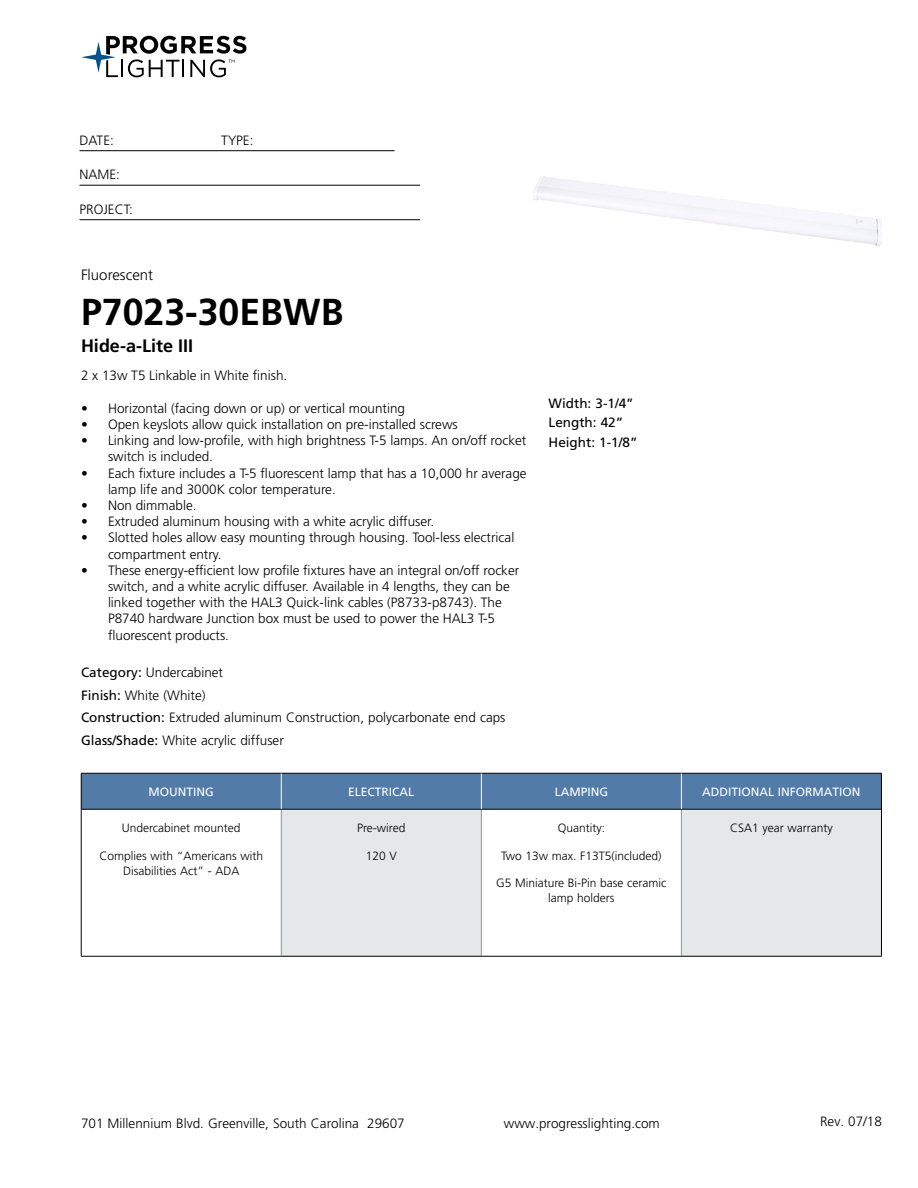
<style>
.page{position:relative;width:918px;height:1188px;background:#fff}
.page>*{position:absolute;margin:0;border:0;box-sizing:border-box;transform-origin:0 0}
.t1{font:700 37.5px "Frutiger LT Std";color:#000}
.t2{font:700 18px "Frutiger LT Std";color:#000}
.t3{font:300 15px "Frutiger LT Std";color:#000}
.t4{font:300 13.5px/16.2px "Frutiger LT Std";color:#000}
.t5{font:13.5px/19.5px "Frutiger LT Std";color:#000}
.t6{font:300 12px/15px "Frutiger LT Std";color:#000;text-align:center}
.t7{font:12px "Frutiger LT Std";color:#fff}
.s1{font-weight:400}
</style>
<div class="page">
<svg style="left:81px;top:36px;width:165px;height:41px"></svg>
<hr style="left:80px;top:150px;width:314px;height:1px;background:#000">
<hr style="left:80px;top:185px;width:340px;height:1px;background:#000">
<hr style="left:80px;top:219px;width:340px;height:1px;background:#000">
<div style="left:82px;top:774px;width:799px;height:35px;background:#527ba8"></div>
<div style="left:281px;top:809px;width:200px;height:147px;background:#e6e7e8"></div>
<div style="left:681px;top:809px;width:200px;height:147px;background:#e6e7e8"></div>
<hr style="left:281px;top:810px;width:1px;height:146px;background:#939598">
<hr style="left:481px;top:810px;width:1px;height:146px;background:#939598">
<hr style="left:681px;top:810px;width:1px;height:146px;background:#939598">
<hr style="left:81px;top:809px;width:200px;height:1px;background:#000">
<hr style="left:281px;top:809px;width:200px;height:1px;background:#000">
<hr style="left:481px;top:809px;width:200px;height:1px;background:#000">
<hr style="left:681px;top:809px;width:200px;height:1px;background:#000">
<hr style="left:81px;top:956px;width:200px;height:1px;background:#000">
<hr style="left:281px;top:956px;width:200px;height:1px;background:#000">
<hr style="left:481px;top:956px;width:200px;height:1px;background:#000">
<hr style="left:681px;top:956px;width:201px;height:1px;background:#000">
<hr style="left:81px;top:773px;width:200px;height:1px;background:#000">
<hr style="left:81px;top:773px;width:1px;height:36px;background:#000">
<hr style="left:281px;top:773px;width:200px;height:1px;background:#000">
<hr style="left:481px;top:773px;width:200px;height:1px;background:#000">
<hr style="left:681px;top:773px;width:201px;height:1px;background:#000">
<hr style="left:881px;top:773px;width:1px;height:36px;background:#000">
<hr style="left:81px;top:809px;width:1px;height:147px;background:#000">
<hr style="left:881px;top:809px;width:1px;height:147px;background:#000">
<hr style="left:281px;top:773px;width:1px;height:36px;background:#fff">
<hr style="left:681px;top:773px;width:1px;height:36px;background:#fff">
<hr style="left:481px;top:773px;width:1px;height:36px;background:#fff">
<img style="left:533px;top:176px;width:349px;height:71px">
<p class="t4" style="left:80px;top:132px;width:36px">DATE:</p>
<p class="t4" style="left:221px;top:132px;width:34px">TYPE:</p>
<p class="t4" style="left:80px;top:167px;width:42px">NAME:</p>
<p class="t4" style="left:80px;top:201px;width:55px">PROJECT:</p>
<p class="t3" style="left:81px;top:266px;width:74px">Fluorescent</p>
<h1 class="t1" style="left:81px;top:290px;width:264px">P7023-30EBWB</h1>
<h2 class="t2" style="left:81px;top:335px;width:114px">Hide-a-Lite III</h2>
<p class="t4" style="left:81px;top:368px;width:208px">2 x 13w T5 Linkable in White finish.</p>
<p class="t4" style="left:81px;top:400px;width:326px">• Horizontal (facing down or up) or vertical mounting</p>
<p class="t4" style="left:81px;top:416px;width:378px">• Open keyslots allow quick installation on pre-installed screws</p>
<p class="t4" style="left:108px;top:433px;width:420px;text-indent:-27px">• Linking and low-profile, with high brightness T-5 lamps. An on/off rocket switch is included.</p>
<p class="t4" style="left:108px;top:465px;width:420px;text-indent:-27px">• Each fixture includes a T-5 fluorescent lamp that has a 10,000 hr average lamp life and 3000K color temperature.</p>
<p class="t4" style="left:81px;top:497px;width:117px">• Non dimmable.</p>
<p class="t4" style="left:81px;top:514px;width:355px">• Extruded aluminum housing with a white acrylic diffuser.</p>
<p class="t4" style="left:108px;top:530px;width:408px;text-indent:-27px">• Slotted holes allow easy mounting through housing. Tool-less electrical compartment entry.</p>
<p class="t4" style="left:108px;top:562px;width:413px;text-indent:-27px">• These energy-efficient low profile fixtures have an integral on/off rocker switch, and a white acrylic diffuser. Available in 4 lengths, they can be linked together with the HAL3 Quick-link cables (P8733-p8743). The P8740 hardware Junction box must be used to power the HAL3 T-5 fluorescent products.</p>
<p class="t4" style="left:81px;top:661px;width:426px;line-height:22.5px"><span class="s1">Category:</span> Undercabinet<br><span class="s1">Finish:</span> White (White)<br><span class="s1">Construction:</span> Extruded aluminum Construction, polycarbonate end caps <span class="s1">Glass/Shade:</span> White acrylic diffuser</p>
<p class="t7" style="left:149px;top:785px;width:67px">MOUNTING</p>
<p class="t7" style="left:348px;top:785px;width:68px">ELECTRICAL</p>
<p class="t7" style="left:555px;top:785px;width:55px">LAMPING</p>
<p class="t7" style="left:702px;top:785px;width:160px">ADDITIONAL INFORMATION</p>
<p class="t6" style="left:122px;top:820px;width:120px">Undercabinet mounted</p>
<p class="t6" style="left:99px;top:848px;width:165px">Complies with “Americans with<br>Disabilities Act” - ADA</p>
<p class="t5" style="left:549px;top:393px;width:90px">Width: 3-1/4”<br>Length: 42”<br>Height: 1-1/8”</p>
<p class="t6" style="left:357px;top:820px;width:50px">Pre-wired</p>
<p class="t6" style="left:366px;top:848px;width:33px">120 V</p>
<p class="t6" style="left:558px;top:820px;width:49px">Quantity:</p>
<p class="t6" style="left:501px;top:848px;width:162px">Two 13w max. F13T5(included)</p>
<p class="t6" style="left:496px;top:876px;width:172px">G5 Miniature Bi-Pin base ceramic lamp holders</p>
<p class="t6" style="left:730px;top:820px;width:104px">CSA1 year warranty</p>
<p class="t4" style="left:81px;top:1115px;width:325px">701 Millennium Blvd. Greenville, South Carolina 29607</p>
<p class="t4" style="left:504px;top:1115px;width:158px">www.progresslighting.com</p>
<p class="t4" style="left:820px;top:1114px;width:63px">Rev. 07/18</p>
</div>
